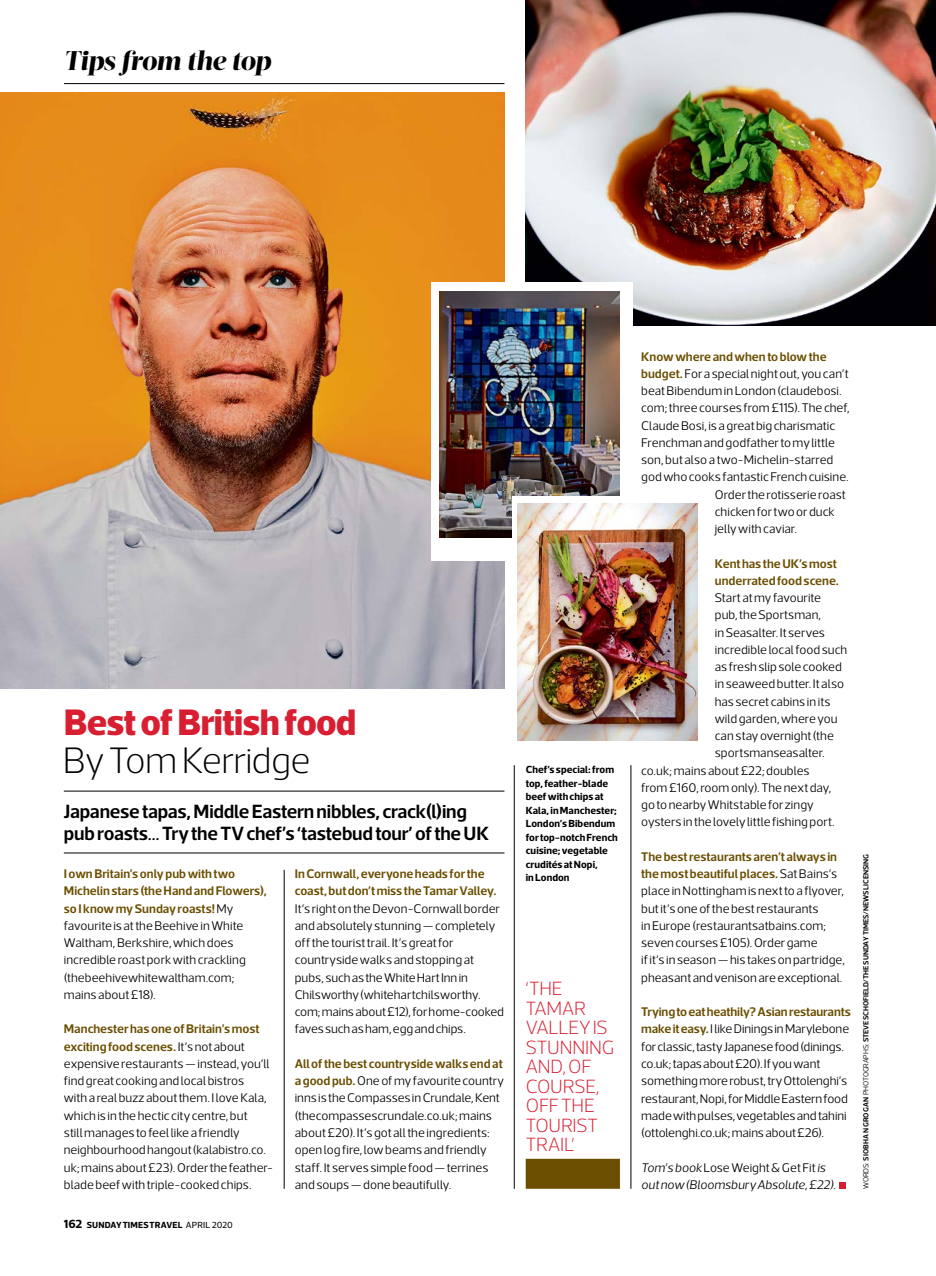
<style>
.page{position:relative;width:936px;height:1276px;background:#fff}
.page>*{position:absolute;margin:0;border:0;box-sizing:border-box;transform-origin:0 0}
.t1{font:800 37.5px "Acto";letter-spacing:-.02em;color:#d81f31}
.t2{font:200 37.5px "Acto";letter-spacing:-.04em;color:#000}
.t3{font:italic 800 27px "Acta Display";letter-spacing:-.025em;color:#000}
.t4{font:600 19.5px/22.5px "Acto";letter-spacing:-.015em;color:#000}
.t5{font:200 19.5px/19.5px "Acto";letter-spacing:-.01em;color:#d81f31}
.t6{font:300 12.75px/17.2px "Acto";color:#000}
.t7{font:600 12.75px/17.2px "Acto";color:#6b4e00}
.t8{font:italic 300 12.75px/17.2px "Acto";color:#000}
.t9{font:700 10.5px/13.5px "Acto";letter-spacing:.005em;color:#000}
.t10{font:700 9px "Acto";letter-spacing:.015em;color:#000}
.t11{font:600 7.5px "Acto";letter-spacing:-.01em;color:#000}
.s1{font-weight:600;color:#6b4e00}
.s2{font-size:12px}
.s3{font-weight:400}
.s4{font-style:normal}
.s5{font-weight:300}
</style>
<div class="page">
<img style="left:525px;top:0;width:410px;height:326px">
<img style="left:0;top:92px;width:504px;height:596px">
<div style="left:431px;top:282px;width:201px;height:279px;background:#fff"></div>
<img style="left:439px;top:292px;width:181px;height:245px">
<div style="left:512px;top:496px;width:202px;height:261px;background:#fff"></div>
<img style="left:517px;top:504px;width:180px;height:236px">
<hr style="left:514px;top:765px;width:1px;height:423px;background:#000">
<hr style="left:284px;top:870px;width:1px;height:318px;background:#000">
<hr style="left:630px;top:765px;width:1px;height:423px;background:#000">
<hr style="left:64px;top:791px;width:440px;height:1px;background:#000">
<hr style="left:64px;top:852px;width:440px;height:1px;background:#000">
<div style="left:525px;top:1158px;width:95px;height:30px;background:#6b4e00"></div>
<svg style="left:839px;top:1182px;width:6px;height:6px"></svg>
<hr style="left:64px;top:83px;width:440px;height:1px;background:#000">
<h2 class="t3" style="left:64px;top:45px;width:208px">Tips from the top</h2>
<h1 class="t1" style="left:64px;top:699px;width:294px">Best of British food</h1>
<h1 class="t2" style="left:63px;top:739px;width:249px">BY TOM KERRIDGE</h1>
<h3 class="t4" style="left:64px;top:799px;width:427px">Japanese tapas, Middle Eastern nibbles, crack(l)ing pub roasts… Try the TV chef’s ‘tastebud tour’ of the UK</h3>
<p class="t6" style="left:64px;top:865px;width:204px"><span class="s1">I own Britain’s only pub with two<br>Michelin stars (the Hand and Flowers), so I know my Sunday roasts!</span> My favourite is at the Beehive in White<br>Waltham, Berkshire, which does incredible roast pork with crackling (thebeehivewhitewaltham.com; mains about £18).</p>
<p class="t6" style="left:64px;top:1020px;width:210px"><span class="s1">Manchester has one of Britain’s most exciting food scenes.</span> It’s not about expensive restaurants — instead, you’ll find great cooking and local bistros<br>with a real buzz about them. I love Kala, which is in the hectic city centre, but<br>still manages to feel like a friendly neighbourhood hangout (kalabistro.co. uk; mains about £23). Order the feather&shy;blade beef with triple-cooked chips.</p>
<p class="t10" style="left:64px;top:1219px;width:170px"><span class="s2">162</span> Sunday Times Travel <span class="s3">april 2020</span></p>
<p class="t7" style="left:295px;top:865px;width:203px">In Cornwall, everyone heads for the coast, but don’t miss the Tamar Valley.</p>
<p class="t6" style="left:295px;top:899px;width:211px">It’s right on the Devon-Cornwall border and absolutely stunning — completely off the tourist trail. It’s great for countryside walks and stopping at pubs, such as the White Hart Inn in Chilsworthy (whitehartchilsworthy. com; mains about £12), for home-cooked faves such as ham, egg and chips.</p>
<p class="t6" style="left:295px;top:1055px;width:211px"><span class="s1">All of the best countryside walks end at a good pub.</span> One of my favourite country inns is the Compasses in Crundale, Kent (thecompassescrundale.co.uk; mains about £20). It’s got all the ingredients: open log fire, low beams and friendly staff. It serves simple food — terrines and soups — done beautifully.</p>
<p class="t9" style="left:525px;top:762px;width:94px">Chef’s special: from top, feather-blade beef with chips at<br>Kala, in Manchester;<br>London’s Bibendum for top-notch French cuisine; vegetable crudités at Nopi,<br>in London</p>
<h3 class="t5" style="left:525px;top:978px;width:90px">‘THE<br>TAMAR<br>VALLEY IS<br>STUNNING<br>AND, OF<br>COURSE,<br>OFF THE<br>TOURIST<br>TRAIL’</h3>
<p class="t7" style="left:641px;top:347px;width:187px">Know where and when to blow the</p>
<p class="t6" style="left:641px;top:365px;width:209px"><span class="s1">budget.</span> For a special night out, you can’t</p>
<p class="t6" style="left:641px;top:382px;width:202px">beat Bibendum in London (claudebosi.</p>
<p class="t6" style="left:641px;top:399px;width:210px">com; three courses from £115). The chef,</p>
<p class="t6" style="left:641px;top:416px;width:195px">Claude Bosi, is a great big charismatic</p>
<p class="t6" style="left:641px;top:434px;width:195px">Frenchman and godfather to my little</p>
<p class="t6" style="left:641px;top:451px;width:194px">son, but also a two-Michelin-starred</p>
<p class="t6" style="left:641px;top:468px;width:209px">god who cooks fantastic French cuisine.</p>
<p class="t6" style="left:714px;top:485px;width:132px">Order the rotisserie roast</p>
<p class="t6" style="left:714px;top:503px;width:121px">chicken for two or duck</p>
<p class="t6" style="left:714px;top:520px;width:84px">jelly with caviar.</p>
<p class="t7" style="left:714px;top:554px;width:126px">Kent has the UK’s most underrated food scene.</p>
<p class="t6" style="left:714px;top:589px;width:108px">Start at my favourite</p>
<p class="t6" style="left:714px;top:606px;width:108px">pub, the Sportsman,</p>
<p class="t6" style="left:714px;top:623px;width:112px">in Seasalter. It serves</p>
<p class="t6" style="left:714px;top:641px;width:134px">incredible local food such</p>
<p class="t6" style="left:714px;top:658px;width:129px">as fresh slip sole cooked</p>
<p class="t6" style="left:714px;top:675px;width:131px">in seaweed butter. It also</p>
<p class="t6" style="left:714px;top:692px;width:117px">has secret cabins in its</p>
<p class="t6" style="left:714px;top:710px;width:124px">wild garden, where you</p>
<p class="t6" style="left:714px;top:727px;width:121px">can stay overnight (the</p>
<p class="t6" style="left:714px;top:744px;width:111px">sportsmanseasalter.</p>
<p class="t6" style="left:641px;top:761px;width:170px">co.uk; mains about £22; doubles</p>
<p class="t6" style="left:641px;top:779px;width:191px">from £160, room only). The next day,</p>
<p class="t6" style="left:641px;top:796px;width:174px">go to nearby Whitstable for zingy</p>
<p class="t6" style="left:641px;top:813px;width:195px">oysters in the lovely little fishing port.</p>
<p class="t6" style="left:641px;top:848px;width:205px"><span class="s1">The best restaurants aren’t always in the most beautiful places.</span> Sat Bains’s place in Nottingham is next to a flyover, but it’s one of the best restaurants<br>in Europe (restaurantsatbains.com; seven courses £105). Order game<br>if it’s in season — his takes on partridge, pheasant and venison are exceptional.</p>
<p class="t6" style="left:641px;top:1003px;width:211px"><span class="s1">Trying to eat heathily? Asian restaurants make it easy.</span> I like Dinings in Marylebone for classic, tasty Japanese food (dinings. co.uk; tapas about £20). If you want something more robust, try Ottolenghi’s restaurant, Nopi, for Middle Eastern food made with pulses, vegetables and tahini (ottolenghi.co.uk; mains about £26).</p>
<p class="t8" style="left:641px;top:1158px;width:196px">Tom’s book <span class="s4">Lose Weight &amp; Get Fit</span> is out now (Bloomsbury Absolute, £22).</p>
<p class="t11" style="left:861px;top:1188px;width:336px;rotate:-90deg"><span class="s5">WORDS:</span> Siobhan Grogan <span class="s5">PHOTOGRAPHS:</span> STEVE SCHOFIELD/THE SUNDAY TIMES/NEWS LICENSING</p>
</div>
